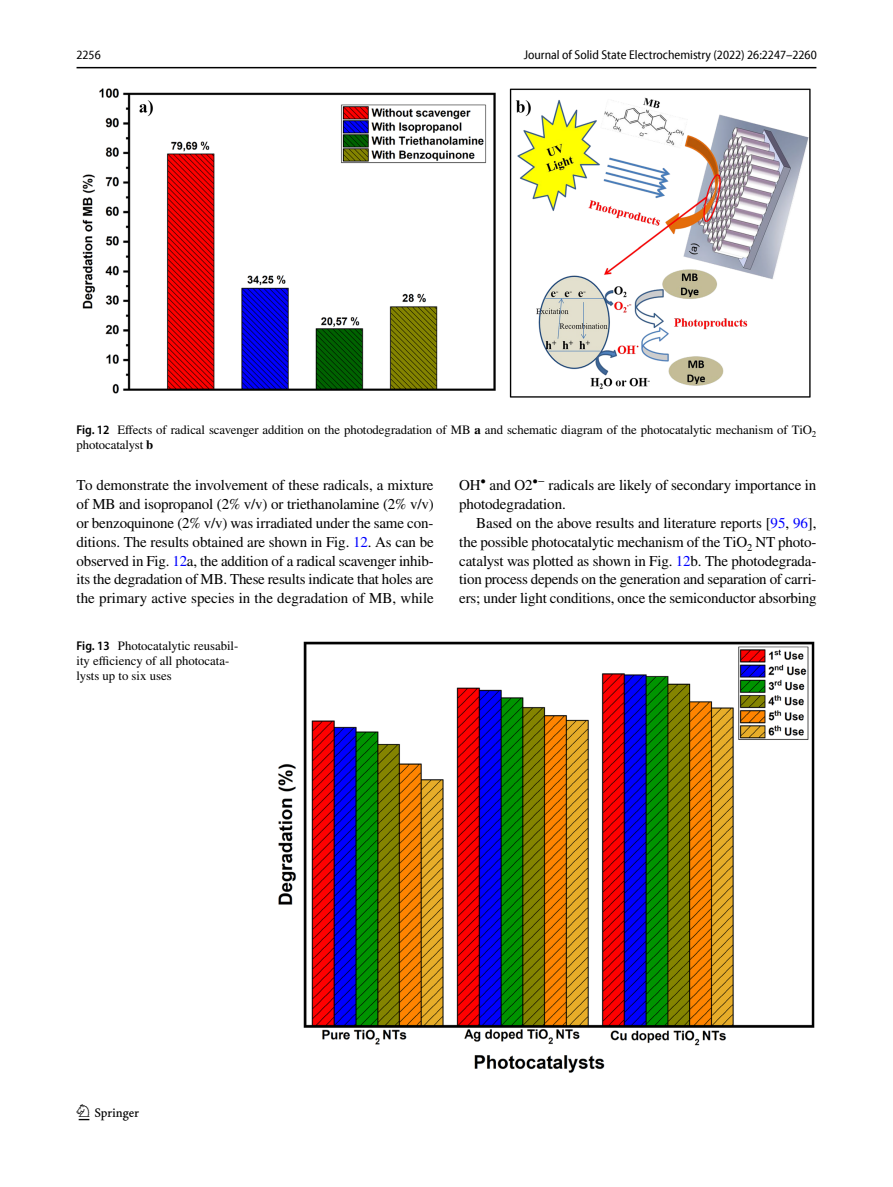
<style>
.page{position:relative;width:893px;height:1187px;background:#fff}
.page>*{position:absolute;margin:0;border:0;box-sizing:border-box;transform-origin:0 0}
.t1{font:22.5px "Springnew Regular 2";color:#000}
.t2{font:15px/18.8px "STIX";letter-spacing:-.01em;color:#000;text-align:justify}
.t3{font:12.75px/15px "STIX";letter-spacing:-.005em;color:#000}
.t4{font:semi-condensed 12.75px "Myriad Pro Unic";color:#000}
.s1{font-family:"Myriad Pro";font-weight:600;font-stretch:semi-condensed}
.s2{font-weight:700}
.s3{color:#00f}
</style>
<div class="page">
<hr style="left:77px;top:67px;width:739px;height:1px;background:#000">
<img style="left:82px;top:88px;width:729px;height:310px">
<img style="left:278px;top:641px;width:537px;height:432px">
<p class="t4" style="left:77px;top:50px;width:26px">2256</p>
<p class="t4" style="left:524px;top:50px;width:294px">Journal of Solid State Electrochemistry (2022) 26:2247–2260</p>
<p class="t3" style="left:77px;top:423px;width:741px"><span class="s1">Fig. 12</span> Effects of radical scavenger addition on the photodegradation of MB <span class="s2">a</span> and schematic diagram of the photocatalytic mechanism of TiO<sub>2 </sub>photocatalyst <span class="s2">b</span></p>
<p class="t2" style="left:77px;top:477px;width:359px">To demonstrate the involvement of these radicals, a mixture of MB and isopropanol (2% v/v) or triethanolamine (2% v/v) or benzoquinone (2% v/v) was irradiated under the same con&shy;ditions. The results obtained are shown in Fig. <span class="s3">12</span>. As can be observed in Fig. <span class="s3">12</span>a, the addition of a radical scavenger inhib&shy;its the degradation of MB. These results indicate that holes are the primary active species in the degradation of MB, while</p>
<p class="t2" style="left:459px;top:477px;width:359px">OH<sup>•</sup> and O2<sup>•−</sup> radicals are likely of secondary importance in photodegradation.</p>
<p class="t2" style="left:459px;top:514px;width:359px;text-indent:17px">Based on the above results and literature reports [<span class="s3">95</span>, <span class="s3">96</span>], the possible photocatalytic mechanism of the TiO<sub>2</sub> NT photo&shy;catalyst was plotted as shown in Fig. <span class="s3">12</span>b. The photodegrada&shy;tion process depends on the generation and separation of carri&shy;ers; under light conditions, once the semiconductor absorbing</p>
<p class="t3" style="left:77px;top:638px;width:163px"><span class="s1">Fig. 13</span> Photocatalytic reusabil&shy;ity efficiency of all photocata&shy;lysts up to six uses</p>
<h1 class="t1" style="left:79px;top:1104px;width:62px">1 3</h1>
</div>
